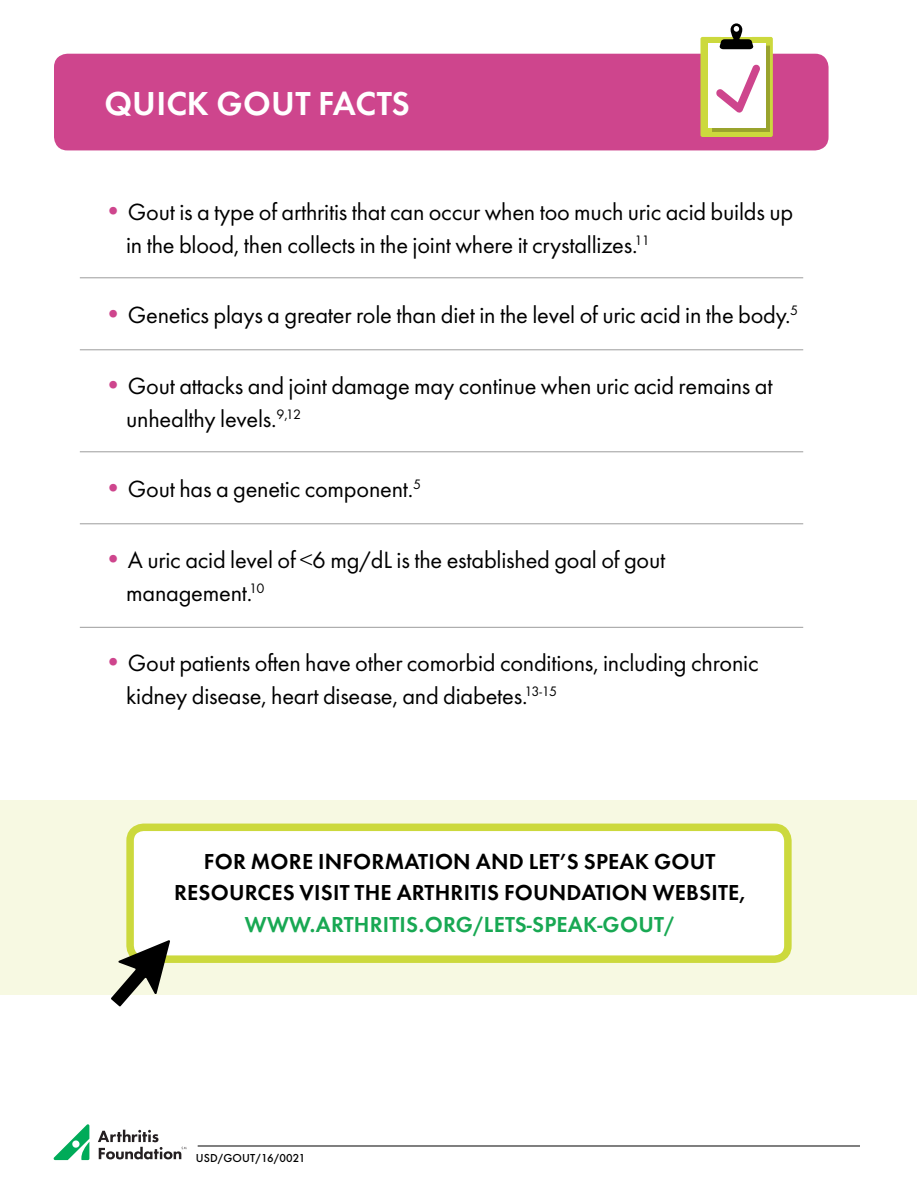
<style>
.page{position:relative;width:918px;height:1188px;background:#fff}
.page>*{position:absolute;margin:0;border:0;box-sizing:border-box;transform-origin:0 0}
.t1{font:34.5px "Futura Dem Bld";letter-spacing:.01em;color:#fff}
.t2{font:24.45px/33px "Futura";letter-spacing:-.01em;color:#000}
.t3{font:22.5px/31.5px "Futura Dem Bld";letter-spacing:.01em;color:#000;text-align:center}
.t4{font:22.5px "Futura Dem Bld";letter-spacing:.01em;color:#18a853}
.t5{font:12px "Futura Mdm";letter-spacing:.01em;color:#000}
.s1{font-family:"Futura Bld";font-size:27.45px;color:#ce458d}
</style>
<div class="page">
<hr style="left:198px;top:1146px;width:662px;height:1px;background:#000">
<svg style="left:53px;top:1124px;width:36px;height:36px"></svg>
<svg style="left:98px;top:1130px;width:88px;height:29px"></svg>
<div style="left:54px;top:54px;width:775px;height:96px;background:#ce458d;border-radius:14px"></div>
<hr style="left:80px;top:278px;width:723px;height:1px;background:#000">
<hr style="left:80px;top:350px;width:723px;height:1px;background:#000">
<hr style="left:80px;top:452px;width:723px;height:1px;background:#000">
<hr style="left:80px;top:524px;width:723px;height:1px;background:#000">
<hr style="left:80px;top:627px;width:723px;height:1px;background:#000">
<svg style="left:700px;top:23px;width:73px;height:114px"></svg>
<div style="left:1px;top:800px;width:916px;height:194px;background:#f7f9e2"></div>
<div style="left:130px;top:827px;width:658px;height:132px;background:#fff;border-radius:14px"></div>
<div style="left:126px;top:824px;width:666px;height:139px;border:8px solid #ccd93d;border-radius:14px"></div>
<svg style="left:111px;top:940px;width:59px;height:67px"></svg>
<h1 class="t1" style="left:104px;top:80px;width:307px">QUICK GOUT FACTS</h1>
<p class="t2" style="left:126px;top:197px;width:669px;text-indent:-22px"><span class="s1">•</span> Gout is a type of arthritis that can occur when too much uric acid builds up in the blood, then collects in the joint where it crystallizes.<sup>11</sup></p>
<p class="t2" style="left:104px;top:301px;width:696px"><span class="s1">•</span> Genetics plays a greater role than diet in the level of uric acid in the body.<sup>5</sup></p>
<p class="t2" style="left:126px;top:371px;width:648px;text-indent:-22px"><span class="s1">•</span> Gout attacks and joint damage may continue when uric acid remains at unhealthy levels.<sup>9,12</sup></p>
<p class="t2" style="left:104px;top:475px;width:318px"><span class="s1">•</span> Gout has a genetic component.<sup>5</sup></p>
<p class="t2" style="left:126px;top:545px;width:541px;text-indent:-22px"><span class="s1">•</span> A uric acid level of &lt;6 mg/dL is the established goal of gout management.<sup>10</sup></p>
<p class="t2" style="left:126px;top:649px;width:634px;text-indent:-22px"><span class="s1">•</span> Gout patients often have other comorbid conditions, including chronic kidney disease, heart disease, and diabetes.<sup>13-15</sup></p>
<p class="t3" style="left:174px;top:848px;width:573px">FOR MORE INFORMATION AND LET’S SPEAK GOUT<br>RESOURCES VISIT THE ARTHRITIS FOUNDATION WEBSITE,</p>
<p class="t4" style="left:245px;top:909px;width:431px">WWW.ARTHRITIS.ORG/LETS-SPEAK-GOUT/</p>
<p class="t5" style="left:196px;top:1150px;width:111px">USD/GOUT/16/0021</p>
</div>
